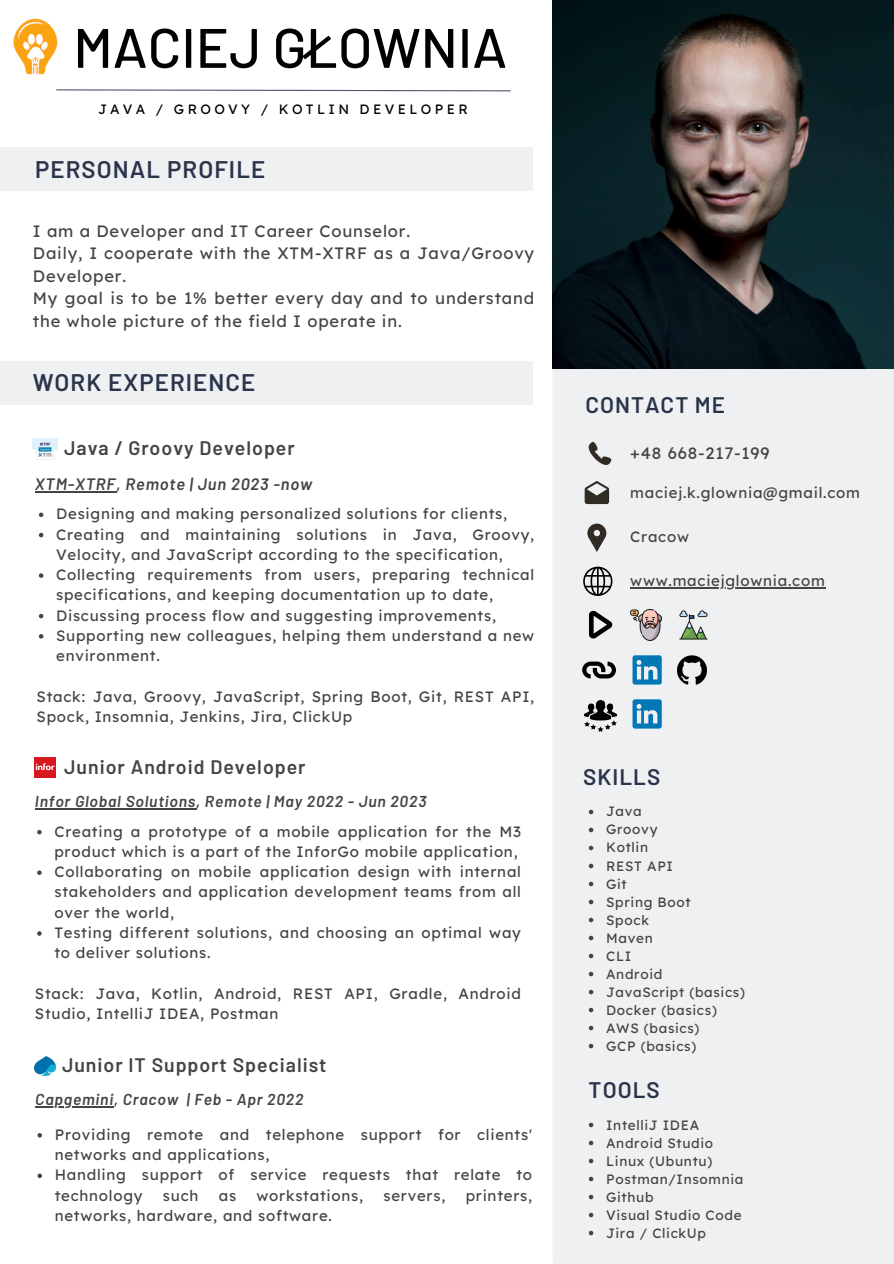
<style>
.page{position:relative;width:894px;height:1264px;background:#fff}
.page>*{position:absolute;margin:0;border:0;box-sizing:border-box;transform-origin:0 0}
.t1{font:500 55.5px "Barlow";color:#000}
.t2{font:600 24px "Barlow";letter-spacing:.045em;color:#2a354b}
.t3{font:600 22.5px "Barlow";letter-spacing:.045em;color:#2a354b}
.t4{font:600 19.5px "Barlow";letter-spacing:.05em;color:#444440}
.t5{font:16.5px/22.5px "Lexend Deca";letter-spacing:.05em;color:#444440}
.t6{font:italic 600 16.5px "Barlow";letter-spacing:.05em;color:#444440}
.t7{font:italic 600 15.75px "Barlow";letter-spacing:.05em;color:#444440}
.t8{font:15px/20.2px "Lexend Deca";letter-spacing:.05em;color:#444440}
.t9{font:13.5px "Lexend Deca";letter-spacing:.05em;color:#444440}
.t10{font:13.5px "Lexend Deca";letter-spacing:.25em;color:#000}
</style>
<div class="page">
<div style="left:552px;top:368px;width:341px;height:895px;background:#eff0f2"></div>
<svg style="left:584px;top:481px;width:25px;height:23px"></svg>
<svg style="left:588px;top:442px;width:23px;height:23px"></svg>
<div style="left:0;top:361px;width:532px;height:44px;background:#eff0f2"></div>
<div style="left:0;top:147px;width:533px;height:44px;background:#eff0f2"></div>
<svg style="left:56px;top:89px;width:455px;height:3px"></svg>
<svg style="left:632px;top:655px;width:29px;height:29px"></svg>
<img style="left:677px;top:655px;width:29px;height:29px">
<svg style="left:587px;top:523px;width:19px;height:28px"></svg>
<img style="left:552px;top:0;width:341px;height:368px">
<svg style="left:583px;top:566px;width:29px;height:30px"></svg>
<img style="left:630px;top:609px;width:31px;height:31px">
<img style="left:679px;top:611px;width:28px;height:28px">
<svg style="left:588px;top:610px;width:24px;height:28px"></svg>
<svg style="left:582px;top:661px;width:33px;height:17px"></svg>
<img style="left:34px;top:1056px;width:22px;height:19px">
<img style="left:35px;top:757px;width:20px;height:20px">
<img style="left:33px;top:438px;width:24px;height:22px">
<img style="left:584px;top:701px;width:32px;height:30px">
<svg style="left:632px;top:699px;width:29px;height:29px"></svg>
<img style="left:13px;top:18px;width:45px;height:57px">
<hr style="left:35px;top:808px;width:161px;height:1px;background:#444440">
<svg style="left:37px;top:830px;width:5px;height:4px"></svg>
<svg style="left:37px;top:870px;width:5px;height:5px"></svg>
<svg style="left:37px;top:931px;width:5px;height:4px"></svg>
<svg style="left:588px;top:809px;width:5px;height:5px"></svg>
<svg style="left:588px;top:827px;width:5px;height:5px"></svg>
<svg style="left:588px;top:845px;width:5px;height:5px"></svg>
<svg style="left:588px;top:863px;width:5px;height:5px"></svg>
<svg style="left:588px;top:881px;width:5px;height:5px"></svg>
<svg style="left:588px;top:899px;width:5px;height:5px"></svg>
<svg style="left:588px;top:917px;width:5px;height:5px"></svg>
<svg style="left:588px;top:935px;width:5px;height:5px"></svg>
<svg style="left:588px;top:953px;width:5px;height:5px"></svg>
<svg style="left:588px;top:971px;width:5px;height:5px"></svg>
<svg style="left:588px;top:989px;width:5px;height:5px"></svg>
<svg style="left:588px;top:1007px;width:5px;height:5px"></svg>
<svg style="left:588px;top:1025px;width:5px;height:5px"></svg>
<svg style="left:588px;top:1043px;width:5px;height:5px"></svg>
<svg style="left:588px;top:1122px;width:5px;height:5px"></svg>
<svg style="left:588px;top:1140px;width:5px;height:5px"></svg>
<svg style="left:588px;top:1158px;width:5px;height:5px"></svg>
<svg style="left:588px;top:1176px;width:5px;height:5px"></svg>
<svg style="left:588px;top:1194px;width:5px;height:5px"></svg>
<svg style="left:588px;top:1212px;width:5px;height:5px"></svg>
<svg style="left:588px;top:1230px;width:5px;height:5px"></svg>
<hr style="left:35px;top:491px;width:81px;height:1px;background:#444440">
<svg style="left:39px;top:512px;width:4px;height:5px"></svg>
<svg style="left:39px;top:533px;width:4px;height:4px"></svg>
<svg style="left:39px;top:573px;width:4px;height:5px"></svg>
<svg style="left:39px;top:614px;width:4px;height:4px"></svg>
<svg style="left:39px;top:634px;width:4px;height:4px"></svg>
<hr style="left:35px;top:1106px;width:79px;height:1px;background:#444440">
<svg style="left:37px;top:1133px;width:5px;height:4px"></svg>
<svg style="left:37px;top:1173px;width:5px;height:5px"></svg>
<hr style="left:630px;top:587px;width:195px;height:1px;background:#444440">
<p class="t1" style="left:73px;top:12px;width:435px">MACIEJ GŁOWNIA</p>
<p class="t10" style="left:98px;top:100px;width:371px">JAVA / GROOVY / KOTLIN DEVELOPER</p>
<p class="t2" style="left:35px;top:154px;width:232px">PERSONAL PROFILE</p>
<p class="t5" style="left:33px;top:219px;width:502px">I am a Developer and IT Career Counselor.<br>Daily, I cooperate with the XTM-XTRF as a Java/Groovy Developer.<br>My goal is to be 1% better every day and to understand the whole picture of the field I operate in.</p>
<p class="t2" style="left:33px;top:367px;width:224px">WORK EXPERIENCE</p>
<p class="t4" style="left:64px;top:435px;width:232px">Java / Groovy Developer</p>
<p class="t6" style="left:35px;top:473px;width:279px">XTM-XTRF, Remote | Jun 2023 -now</p>
<p class="t8" style="left:56px;top:503px;width:452px">Designing and making personalized solutions for clients,</p>
<p class="t8" style="left:56px;top:524px;width:479px">Creating and maintaining solutions in Java, Groovy,<br>Velocity, and JavaScript according to the specification,</p>
<p class="t8" style="left:56px;top:564px;width:479px">Collecting requirements from users, preparing technical specifications, and keeping documentation up to date,</p>
<p class="t8" style="left:56px;top:605px;width:441px">Discussing process flow and suggesting improvements,</p>
<p class="t8" style="left:56px;top:625px;width:479px">Supporting new colleagues, helping them understand a new environment.</p>
<p class="t8" style="left:37px;top:686px;width:499px">Stack: Java, Groovy, JavaScript, Spring Boot, Git, REST API,<br>Spock, Insomnia, Jenkins, Jira, ClickUp</p>
<p class="t4" style="left:64px;top:754px;width:243px">Junior Android Developer</p>
<h5 class="t7" style="left:35px;top:791px;width:393px">Infor Global Solutions, Remote | May 2022 - Jun 2023</h5>
<p class="t8" style="left:54px;top:821px;width:468px">Creating a prototype of a mobile application for the M3 product which is a part of the InforGo mobile application,</p>
<h3 class="t8" style="left:54px;top:861px;width:468px;text-align:justify">Collaborating on mobile application design with internal stakeholders and application development teams from all over the world,</h3>
<h4 class="t8" style="left:54px;top:922px;width:468px">Testing different solutions, and choosing an optimal way to deliver solutions.</h4>
<p class="t8" style="left:35px;top:983px;width:487px">Stack: Java, Kotlin, Android, REST API, Gradle, Android<br>Studio, IntelliJ IDEA, Postman</p>
<p class="t4" style="left:62px;top:1052px;width:266px">Junior IT Support Specialist</p>
<p class="t7" style="left:35px;top:1089px;width:269px">Capgemini, Cracow | Feb - Apr 2022</p>
<p class="t8" style="left:55px;top:1124px;width:478px">Providing remote and telephone support for clients' networks and applications,</p>
<p class="t8" style="left:55px;top:1164px;width:478px">Handling support of service requests that relate to technology</p>
<p class="t8" style="left:163px;top:1184px;width:37px">such</p>
<p class="t8" style="left:219px;top:1184px;width:19px">as</p>
<p class="t8" style="left:256px;top:1184px;width:108px">workstations,</p>
<p class="t8" style="left:383px;top:1184px;width:63px">servers,</p>
<p class="t8" style="left:465px;top:1184px;width:68px">printers,</p>
<p class="t8" style="left:55px;top:1205px;width:279px">networks, hardware, and software.</p>
<p class="t3" style="left:585px;top:390px;width:141px">CONTACT ME</p>
<h5 class="t5" style="left:630px;top:441px;width:141px">+48 668-217-199</h5>
<p class="t8" style="left:630px;top:482px;width:231px">maciej.k.glownia@gmail.com</p>
<p class="t8" style="left:630px;top:526px;width:60px">Cracow</p>
<p class="t8" style="left:630px;top:570px;width:196px">www.maciejglownia.com</p>
<h5 class="t3" style="left:583px;top:763px;width:79px">SKILLS</h5>
<p class="t9" style="left:606px;top:803px;width:37px">Java</p>
<h3 class="t9" style="left:606px;top:821px;width:53px">Groovy</h3>
<h4 class="t9" style="left:606px;top:839px;width:43px">Kotlin</h4>
<p class="t9" style="left:606px;top:857px;width:68px">REST API</p>
<p class="t9" style="left:606px;top:875px;width:22px">Git</p>
<p class="t9" style="left:606px;top:893px;width:86px">Spring Boot</p>
<p class="t9" style="left:606px;top:911px;width:44px">Spock</p>
<h2 class="t9" style="left:606px;top:929px;width:48px">Maven</h2>
<p class="t9" style="left:606px;top:947px;width:27px">CLI</p>
<h5 class="t9" style="left:606px;top:965px;width:58px">Android</h5>
<p class="t9" style="left:606px;top:983px;width:140px">JavaScript (basics)</p>
<h5 class="t9" style="left:606px;top:1001px;width:112px">Docker (basics)</h5>
<p class="t9" style="left:606px;top:1019px;width:95px">AWS (basics)</p>
<h5 class="t9" style="left:606px;top:1037px;width:92px">GCP (basics)</h5>
<p class="t3" style="left:588px;top:1075px;width:73px">TOOLS</p>
<p class="t9" style="left:606px;top:1115px;width:94px">IntelliJ IDEA</p>
<p class="t9" style="left:606px;top:1133px;width:109px">Android Studio</p>
<p class="t9" style="left:606px;top:1151px;width:108px">Linux (Ubuntu)</p>
<p class="t9" style="left:606px;top:1169px;width:139px">Postman/Insomnia</p>
<p class="t9" style="left:606px;top:1187px;width:49px">Github</p>
<h2 class="t9" style="left:606px;top:1205px;width:137px">Visual Studio Code</h2>
<p class="t9" style="left:606px;top:1223px;width:101px">Jira / ClickUp</p>
</div>
